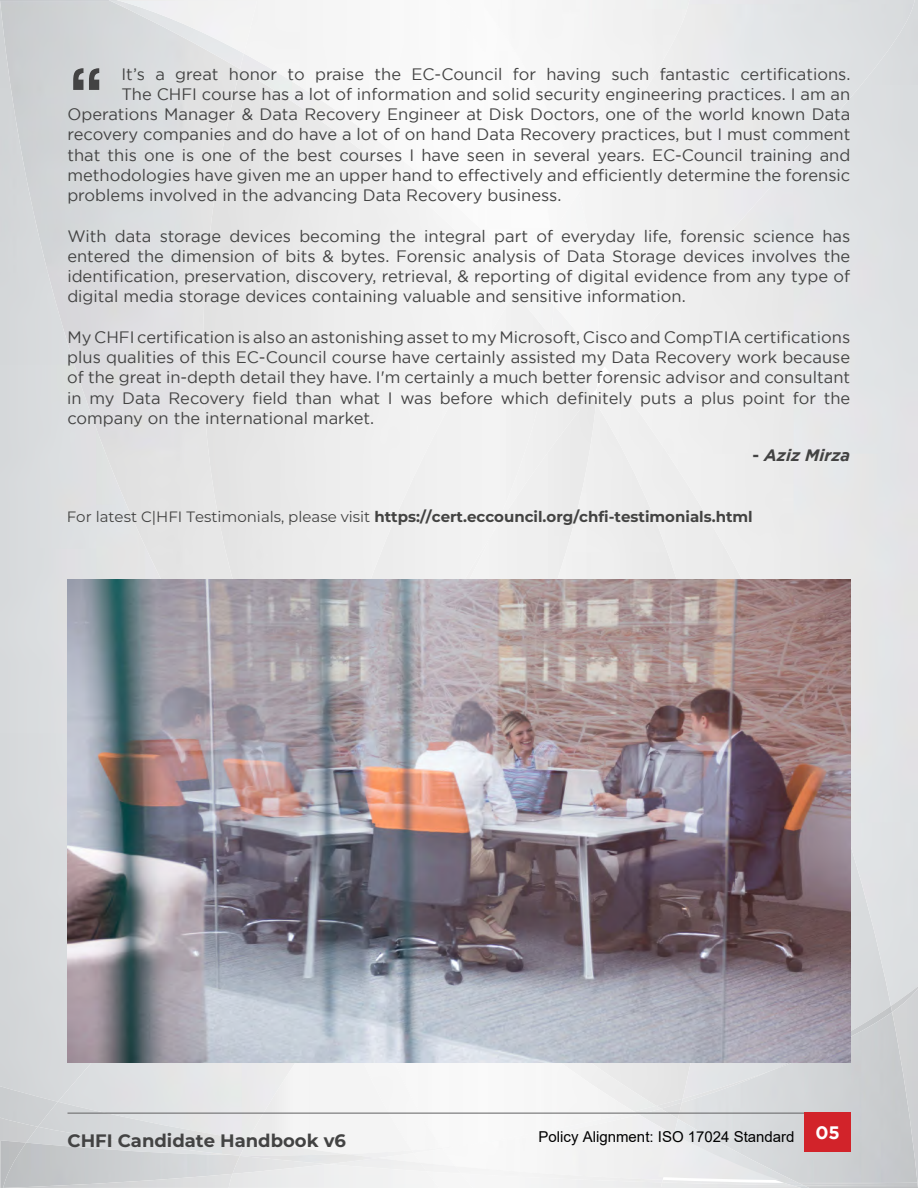
<style>
.page{position:relative;width:918px;height:1188px;background:#fff}
.page>*{position:absolute;margin:0;border:0;box-sizing:border-box;transform-origin:0 0}
.t1{font:700 63px "Rockwell";color:#434343}
.t2{font:700 18px "Montserrat";color:#434343}
.t3{font:700 18px "Gotham";color:#fff}
.t4{font:16.5px/20.2px "Gotham";color:#434343;text-align:justify}
.t5{font:italic 700 16.5px "Gotham";color:#434343}
.t6{font:700 15px "Montserrat";color:#434342}
.t7{font:15px "Arial";color:#000}
.s1{font-style:normal}
.s2{font-weight:400}
</style>
<div class="page">
<div style="left:0;top:270px;width:99px;height:816px;background:#d8dadd"></div>
<div style="left:96px;top:429px;width:52px;height:151px;background:#e1e2e2"></div>
<div style="left:145px;top:547px;width:52px;height:33px;background:#e4e4e4"></div>
<div style="left:0;top:1px;width:48px;height:271px;background:#d0d3d5"></div>
<img style="left:108px;top:0;width:418px;height:293px">
<img style="left:111px;top:1px;width:5px;height:68px">
<img style="left:116px;top:0;width:410px;height:275px">
<img style="left:120px;top:1px;width:137px;height:52px">
<div style="left:327px;top:337px;width:264px;height:243px;background:#efefef"></div>
<img style="left:58px;top:816px;width:190px;height:286px">
<img style="left:551px;top:359px;width:45px;height:36px">
<div style="left:551px;top:275px;width:28px;height:84px;background:#f6f6f6"></div>
<img style="left:445px;top:0;width:81px;height:235px">
<div style="left:403px;top:403px;width:193px;height:177px;background:#f0f0f0"></div>
<img style="left:597px;top:372px;width:12px;height:4px">
<img style="left:609px;top:0;width:309px;height:1006px">
<img style="left:579px;top:0;width:336px;height:372px">
<div style="left:479px;top:0;width:210px;height:193px;background:#f5f5f5"></div>
<img style="left:850px;top:1006px;width:41px;height:6px">
<img style="left:891px;top:986px;width:27px;height:26px">
<img style="left:639px;top:1109px;width:39px;height:10px">
<div style="left:443px;top:1115px;width:231px;height:51px;background:#f5f5f5"></div>
<img style="left:414px;top:1149px;width:41px;height:14px">
<img style="left:678px;top:1012px;width:214px;height:170px">
<img style="left:674px;top:1119px;width:125px;height:55px">
<img style="left:658px;top:1132px;width:122px;height:42px">
<img style="left:892px;top:988px;width:26px;height:194px">
<img style="left:240px;top:1140px;width:106px;height:15px">
<img style="left:439px;top:1163px;width:22px;height:8px">
<img style="left:328px;top:1158px;width:99px;height:6px">
<img style="left:1px;top:1140px;width:25px;height:48px">
<img style="left:3px;top:1143px;width:237px;height:31px">
<img style="left:232px;top:1156px;width:96px;height:8px">
<img style="left:3px;top:1174px;width:226px;height:14px">
<img style="left:473px;top:1174px;width:328px;height:14px">
<img style="left:461px;top:1174px;width:12px;height:8px">
<img style="left:229px;top:1174px;width:3px;height:14px">
<svg style="left:780px;top:1183px;width:29px;height:5px"></svg>
<svg style="left:897px;top:1183px;width:21px;height:5px"></svg>
<hr style="left:68px;top:1113px;width:782px;height:1px;background:#616162">
<div style="left:804px;top:1113px;width:46px;height:39px;background:#d2232a"></div>
<img style="left:68px;top:580px;width:782px;height:483px">
<p class="t4" style="left:121px;top:63px;width:730px">It’s a great honor to praise the EC-Council for having such fantastic certifications.</p>
<p class="t4" style="left:121px;top:84px;width:730px">The CHFI course has a lot of information and solid security engineering practices. I am an</p>
<p class="t4" style="left:67px;top:104px;width:785px">Operations Manager &amp; Data Recovery Engineer at Disk Doctors, one of the world known Data</p>
<p class="t4" style="left:67px;top:124px;width:785px">recovery companies and do have a lot of on hand Data Recovery practices, but I must comment</p>
<p class="t4" style="left:67px;top:144px;width:784px">that this one is one of the best courses I have seen in several years. EC-Council training and</p>
<p class="t4" style="left:67px;top:165px;width:784px">methodologies have given me an upper hand to effectively and efficiently determine the forensic</p>
<p class="t4" style="left:67px;top:185px;width:496px">problems involved in the advancing Data Recovery business.</p>
<p class="t4" style="left:67px;top:225px;width:785px">With data storage devices becoming the integral part of everyday life, forensic science has entered the dimension of bits &amp; bytes. Forensic analysis of Data Storage devices involves the identification, preservation, discovery, retrieval, &amp; reporting of digital evidence from any type of digital media storage devices containing valuable and sensitive information.</p>
<p class="t4" style="left:67px;top:327px;width:785px">My CHFI certification is also an astonishing asset to my Microsoft, Cisco and CompTIA certifications plus qualities of this EC-Council course have certainly assisted my Data Recovery work because of the great in-depth detail they have. I'm certainly a much better forensic advisor and consultant in my Data Recovery field than what I was before which definitely puts a plus point for the company on the international market.</p>
<p class="t5" style="left:753px;top:446px;width:99px"><span class="s1">-</span> Aziz Mirza</p>
<h1 class="t1" style="left:68px;top:52px;width:39px">“</h1>
<p class="t6" style="left:67px;top:506px;width:687px"><span class="s2">For latest C|HFI Testimonials, please visit</span> https://cert.eccouncil.org/chfi-testimonials.html</p>
<p class="t2" style="left:68px;top:1128px;width:280px">CHFI Candidate Handbook v6</p>
<p class="t7" style="left:539px;top:1126px;width:257px">Policy Alignment: ISO 17024 Standard</p>
<p class="t3" style="left:816px;top:1122px;width:26px">05</p>
</div>
